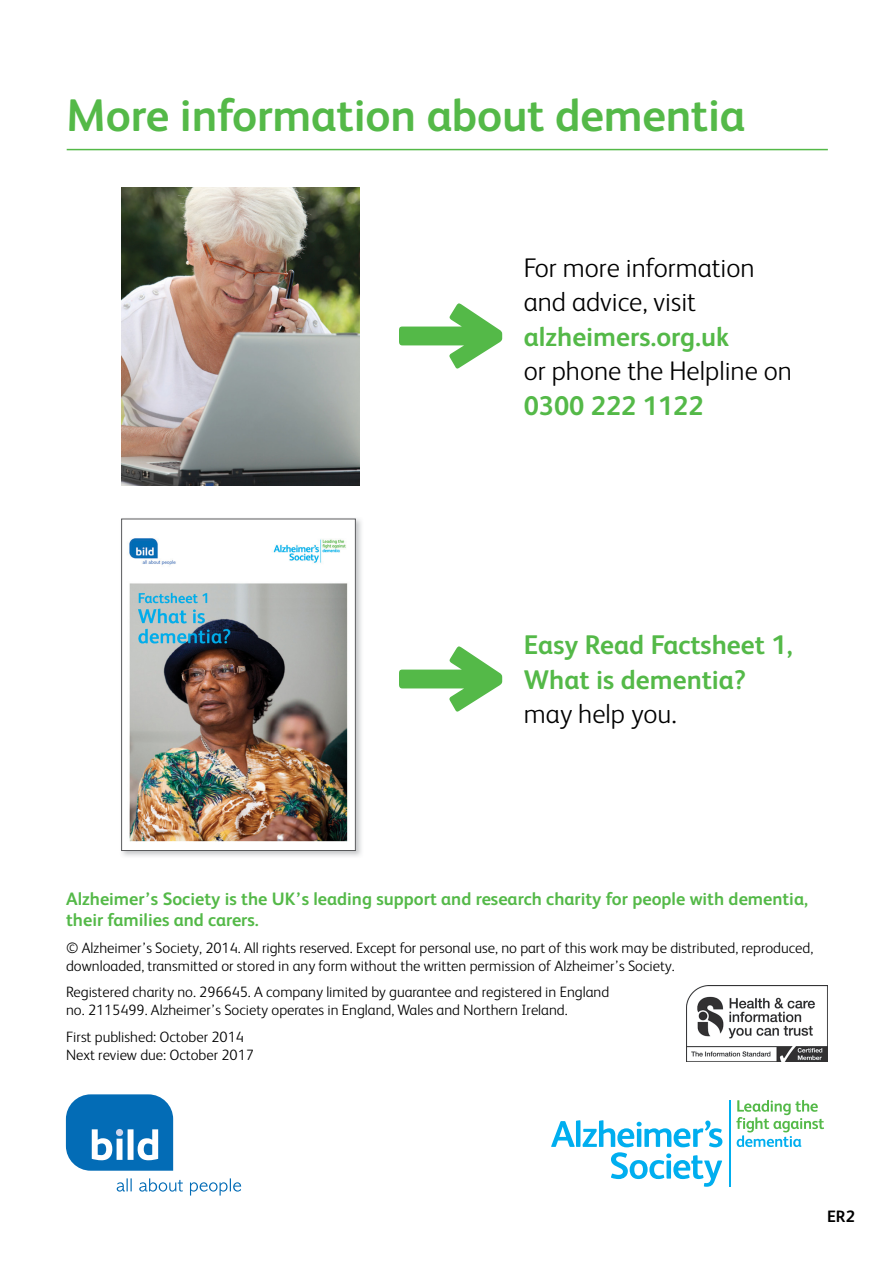
<style>
.page{position:relative;width:893px;height:1263px;background:#fff}
.page>*{position:absolute;margin:0;border:0;box-sizing:border-box;transform-origin:0 0}
.t1{font:700 45.75px "FS Albert";letter-spacing:-.005em;color:#54b948}
.t2{font:300 27px/34.5px "FS Albert";color:#000}
.t3{font:700 27px/34.5px "FS Albert";color:#54b948}
.t4{font:700 18px/21px "FS Albert";color:#54b948}
.t5{font:700 16.5px "FS Albert";color:#000}
.t6{font:300 15px/18px "FS Albert";color:#000}
.s1{font-weight:700;color:#54b948}
.s2{font-weight:300;color:#000}
</style>
<div class="page">
<hr style="left:67px;top:149px;width:761px;height:1px;background:#54b948">
<img style="left:122px;top:187px;width:237px;height:299px">
<img style="left:121px;top:518px;width:241px;height:338px">
<img style="left:123px;top:521px;width:231px;height:328px">
<div style="left:121px;top:519px;width:235px;height:332px;border:1px solid #58595b"></div>
<svg style="left:399px;top:646px;width:103px;height:66px"></svg>
<svg style="left:399px;top:303px;width:103px;height:66px"></svg>
<svg style="left:736px;top:1100px;width:88px;height:47px"></svg>
<svg style="left:551px;top:1120px;width:171px;height:67px"></svg>
<hr style="left:729px;top:1100px;width:1px;height:87px;background:#00aeef">
<svg style="left:117px;top:1178px;width:124px;height:17px"></svg>
<svg style="left:66px;top:1094px;width:107px;height:77px"></svg>
<img style="left:686px;top:985px;width:141px;height:76px">
<p class="t1" style="left:66px;top:84px;width:681px">More information about dementia</p>
<p class="t2" style="left:524px;top:249px;width:270px">For more information and advice, visit <span class="s1">alzheimers.org.uk<br></span>or phone the Helpline on<br><span class="s1">0300 222 1122</span></p>
<p class="t3" style="left:524px;top:627px;width:270px">Easy Read Factsheet 1,<br>What is dementia? <span class="s2">may help you.</span></p>
<p class="t4" style="left:66px;top:888px;width:743px">Alzheimer’s Society is the UK’s leading support and research charity for people with dementia, their families and carers.</p>
<p class="t6" style="left:66px;top:938px;width:749px">© Alzheimer’s Society, 2014. All rights reserved. Except for personal use, no part of this work may be distributed, reproduced, downloaded, transmitted or stored in any form without the written permission of Alzheimer’s Society.</p>
<p class="t6" style="left:66px;top:982px;width:545px">Registered charity no. 296645. A company limited by guarantee and registered in England no. 2115499. Alzheimer’s Society operates in England, Wales and Northern Ireland.</p>
<p class="t6" style="left:66px;top:1027px;width:189px">First published: October 2014<br>Next review due: October 2017</p>
<p class="t5" style="left:827px;top:1205px;width:29px">ER2</p>
</div>
